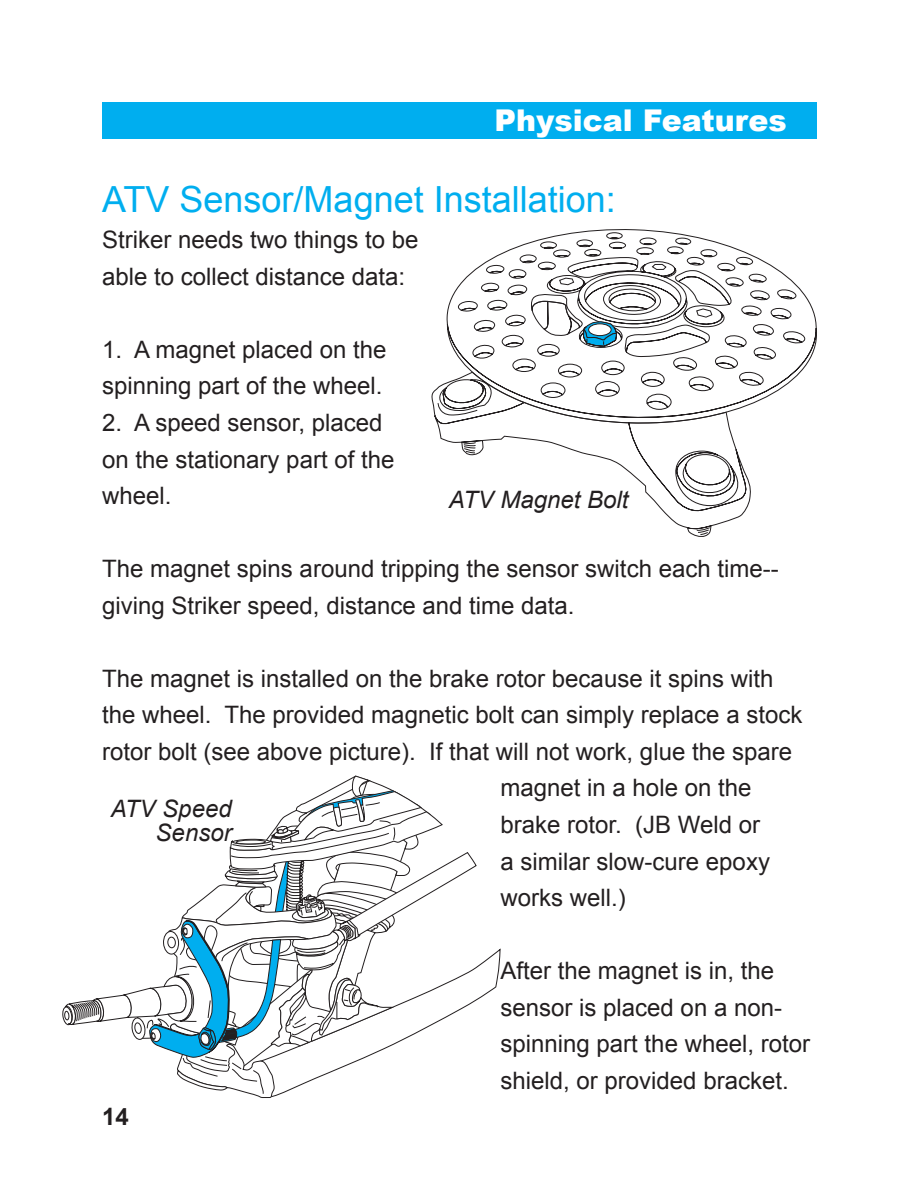
<style>
.page{position:relative;width:919px;height:1191px;background:#fff}
.page>*{position:absolute;margin:0;border:0;box-sizing:border-box;transform-origin:0 0}
.t1{font:36px "Arial";color:#00aeef}
.t2{font:900 30px "Arial";color:#fff}
.t3{font:24px/36.6px "Arial";color:#231f20}
.t4{font:italic 24px/24px "Arial";color:#231f20;text-align:right}
.t5{font:700 24px "Arial";color:#231f20}
</style>
<div class="page">
<div style="left:102px;top:102px;width:714px;height:37px;background:#00aeef"></div>
<svg style="left:450px;top:229px;width:367px;height:175px"></svg>
<svg style="left:431px;top:300px;width:321px;height:237px"></svg>
<svg style="left:62px;top:775px;width:439px;height:323px"></svg>
<p class="t2" style="left:494px;top:98px;width:294px">Physical Features</p>
<h1 class="t1" style="left:102px;top:175px;width:515px">ATV Sensor/Magnet Installation:</h1>
<p class="t3" style="left:102px;top:222px;width:318px">Striker needs two things to be able to collect distance data:</p>
<p class="t3" style="left:102px;top:331px;width:286px">1. A magnet placed on the spinning part of the wheel.</p>
<p class="t3" style="left:102px;top:404px;width:294px">2. A speed sensor, placed on the stationary part of the wheel.</p>
<p class="t4" style="left:449px;top:488px;width:181px">ATV Magnet Bolt</p>
<p class="t3" style="left:102px;top:551px;width:678px">The magnet spins around tripping the sensor switch each time-- giving Striker speed, distance and time data.</p>
<p class="t3" style="left:102px;top:660px;width:672px">The magnet is installed on the brake rotor because it spins with</p>
<p class="t3" style="left:102px;top:697px;width:701px">the wheel. The provided magnetic bolt can simply replace a stock</p>
<p class="t3" style="left:102px;top:733px;width:691px">rotor bolt (see above picture). If that will not work, glue the spare</p>
<p class="t3" style="left:500px;top:770px;width:252px">magnet in a hole on the</p>
<p class="t3" style="left:500px;top:806px;width:261px">brake rotor. (JB Weld or</p>
<p class="t3" style="left:500px;top:843px;width:271px">a similar slow-cure epoxy</p>
<p class="t3" style="left:500px;top:879px;width:127px">works well.)</p>
<p class="t4" style="left:111px;top:797px;width:122px">ATV Speed<br>Sensor</p>
<p class="t5" style="left:102px;top:1101px;width:28px">14</p>
<p class="t3" style="left:500px;top:952px;width:311px">After the magnet is in, the sensor is placed on a non&shy;spinning part the wheel, rotor shield, or provided bracket.</p>
</div>
